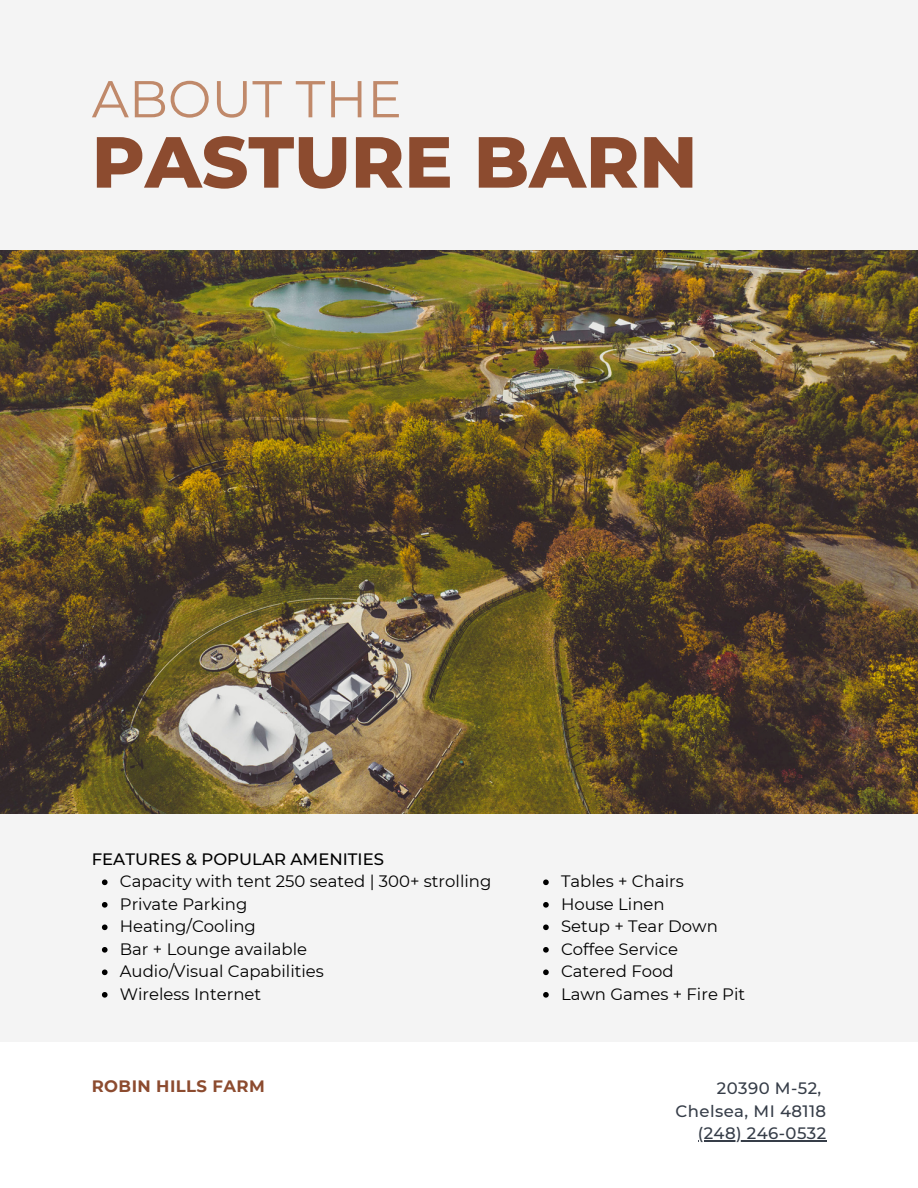
<style>
.page{position:relative;width:918px;height:1188px;background:#fff}
.page>*{position:absolute;margin:0;border:0;box-sizing:border-box;transform-origin:0 0}
.t1{font:800 72.15px "Montserrat";color:#8c4b2f}
.t2{font:51.75px "Montserrat";color:#c0896a}
.t3{font:16.5px "Montserrat";color:#000}
.t4{font:500 16.5px "Montserrat";letter-spacing:.025em;color:#363d48}
.t5{font:500 16.5px "Montserrat";color:#000}
.t6{font:700 16.5px "Montserrat";letter-spacing:.025em;color:#8c4b2f}
</style>
<div class="page">
<img style="left:0;top:250px;width:918px;height:564px">
<div style="left:0;top:0;width:918px;height:250px;background:#f4f4f4"></div>
<div style="left:0;top:814px;width:918px;height:228px;background:#f4f4f4"></div>
<hr style="left:698px;top:1141px;width:129px;height:1px;background:#363d48">
<svg style="left:102px;top:880px;width:6px;height:5px"></svg>
<svg style="left:102px;top:902px;width:6px;height:6px"></svg>
<svg style="left:102px;top:925px;width:6px;height:5px"></svg>
<svg style="left:102px;top:947px;width:6px;height:6px"></svg>
<svg style="left:102px;top:970px;width:6px;height:5px"></svg>
<svg style="left:102px;top:992px;width:6px;height:6px"></svg>
<svg style="left:543px;top:880px;width:6px;height:5px"></svg>
<svg style="left:543px;top:902px;width:6px;height:6px"></svg>
<svg style="left:543px;top:925px;width:6px;height:5px"></svg>
<svg style="left:543px;top:947px;width:6px;height:6px"></svg>
<svg style="left:543px;top:970px;width:6px;height:5px"></svg>
<svg style="left:543px;top:992px;width:6px;height:6px"></svg>
<p class="t2" style="left:92px;top:67px;width:312px">ABOUT THE</p>
<p class="t1" style="left:92px;top:118px;width:607px">PASTURE BARN</p>
<p class="t5" style="left:92px;top:849px;width:294px">FEATURES &amp; POPULAR AMENITIES</p>
<p class="t3" style="left:120px;top:871px;width:373px">Capacity with tent 250 seated | 300+ strolling</p>
<p class="t3" style="left:120px;top:894px;width:129px">Private Parking</p>
<p class="t3" style="left:120px;top:916px;width:138px">Heating/Cooling</p>
<p class="t3" style="left:120px;top:939px;width:189px">Bar + Lounge available</p>
<p class="t3" style="left:120px;top:961px;width:206px">Audio/Visual Capabilities</p>
<p class="t3" style="left:120px;top:984px;width:143px">Wireless Internet</p>
<p class="t6" style="left:92px;top:1076px;width:175px">ROBIN HILLS FARM</p>
<p class="t3" style="left:561px;top:871px;width:124px">Tables + Chairs</p>
<p class="t3" style="left:561px;top:894px;width:105px">House Linen</p>
<p class="t3" style="left:561px;top:916px;width:158px">Setup + Tear Down</p>
<p class="t3" style="left:561px;top:939px;width:118px">Coffee Service</p>
<p class="t3" style="left:561px;top:961px;width:114px">Catered Food</p>
<p class="t3" style="left:561px;top:984px;width:186px">Lawn Games + Fire Pit</p>
<p class="t4" style="left:717px;top:1078px;width:106px">20390 M-52,</p>
<p class="t4" style="left:676px;top:1101px;width:152px">Chelsea, MI 48118</p>
<p class="t4" style="left:698px;top:1123px;width:130px">(248) 246-0532</p>
</div>
